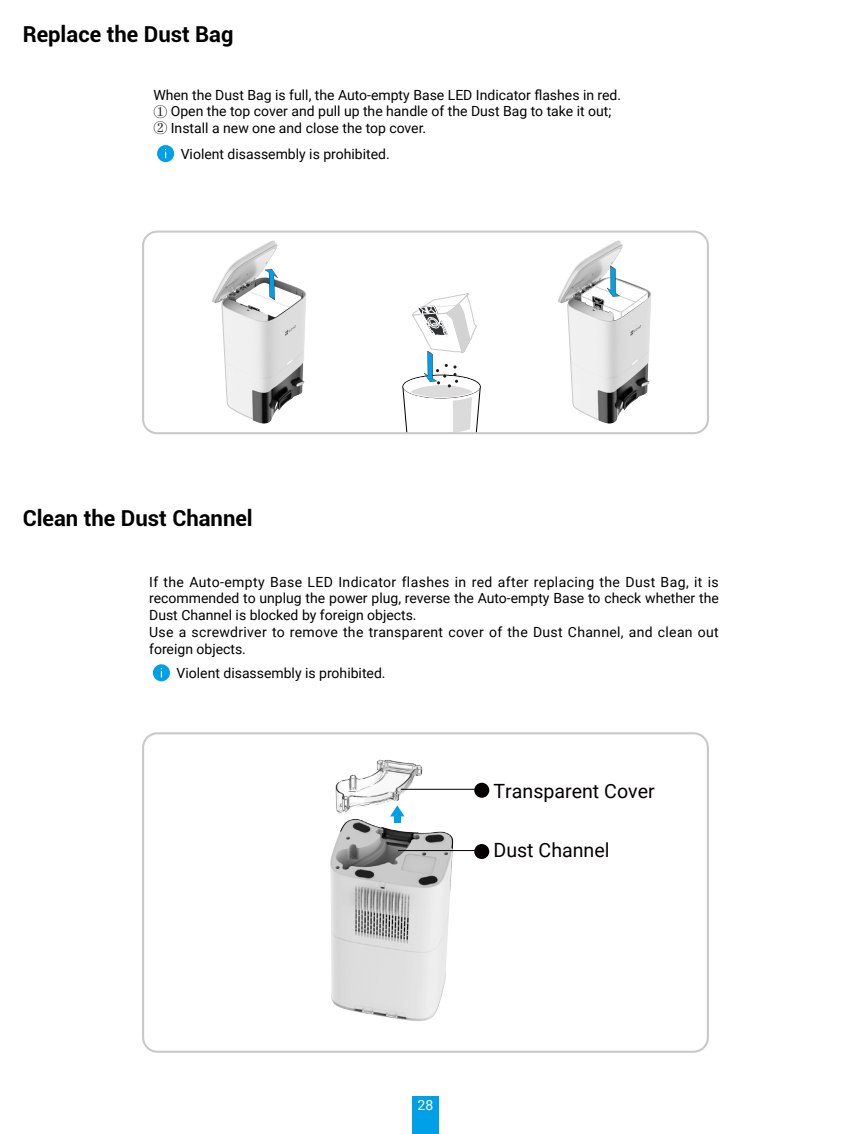
<style>
.page{position:relative;width:851px;height:1134px;background:#fff}
.page>*{position:absolute;margin:0;border:0;box-sizing:border-box;transform-origin:0 0}
.t1{font:700 22px "Roboto";color:#000}
.t2{font:19.6px "Roboto";color:#040000}
.t3{font:14px/16.8px "Roboto";color:#000}
.t4{font:14px "Roboto";color:#fff}
.s1{font-family:"Adobe Song Std";font-weight:300}
</style>
<div class="page">
<div style="left:412px;top:1096px;width:27px;height:38px;background:#00a0e9"></div>
<div style="left:157px;top:145px;width:17px;height:17px;background:#00a0e9;border-radius:50%"></div>
<div style="left:142px;top:231px;width:566px;height:203px;border:2px solid #c8c9ca;border-radius:14px"></div>
<img style="left:212px;top:240px;width:94px;height:184px">
<img style="left:558px;top:240px;width:93px;height:184px">
<svg style="left:402px;top:293px;width:78px;height:141px"></svg>
<svg style="left:221px;top:269px;width:81px;height:151px"></svg>
<svg style="left:567px;top:266px;width:80px;height:154px"></svg>
<div style="left:153px;top:664px;width:17px;height:17px;background:#00a0e9;border-radius:50%"></div>
<div style="left:142px;top:732px;width:566px;height:321px;border:2px solid #c8c9ca;border-radius:14px"></div>
<img style="left:330px;top:759px;width:124px;height:262px">
<hr style="left:401px;top:789px;width:81px;height:1px;background:#040000">
<div style="left:474px;top:783px;width:15px;height:15px;background:#040000;border-radius:50%"></div>
<hr style="left:398px;top:850px;width:81px;height:1px;background:#040000">
<div style="left:474px;top:844px;width:15px;height:15px;background:#040000;border-radius:50%"></div>
<h1 class="t1" style="left:23px;top:18px;width:212px">Replace the Dust Bag</h1>
<p class="t3" style="left:153px;top:86px;width:469px">When the Dust Bag is full, the Auto-empty Base LED Indicator flashes in red.<br><span class="s1">①</span> Open the top cover and pull up the handle of the Dust Bag to take it out;<br><span class="s1">②</span> Install a new one and close the top cover.</p>
<p class="t3" style="left:181px;top:145px;width:210px">Violent disassembly is prohibited.</p>
<h1 class="t1" style="left:23px;top:503px;width:231px">Clean the Dust Channel</h1>
<p class="t3" style="left:149px;top:573px;width:571px">If the Auto-empty Base LED Indicator flashes in red after replacing the Dust Bag, it is recommended to unplug the power plug, reverse the Auto-empty Base to check whether the Dust Channel is blocked by foreign objects.<br>Use a screwdriver to remove the transparent cover of the Dust Channel, and clean out foreign objects.</p>
<p class="t3" style="left:176px;top:664px;width:210px">Violent disassembly is prohibited.</p>
<h2 class="t2" style="left:493px;top:777px;width:163px">Transparent Cover</h2>
<h2 class="t2" style="left:493px;top:836px;width:118px">Dust Channel</h2>
<p class="t4" style="left:417px;top:1095px;width:17px">28</p>
</div>
